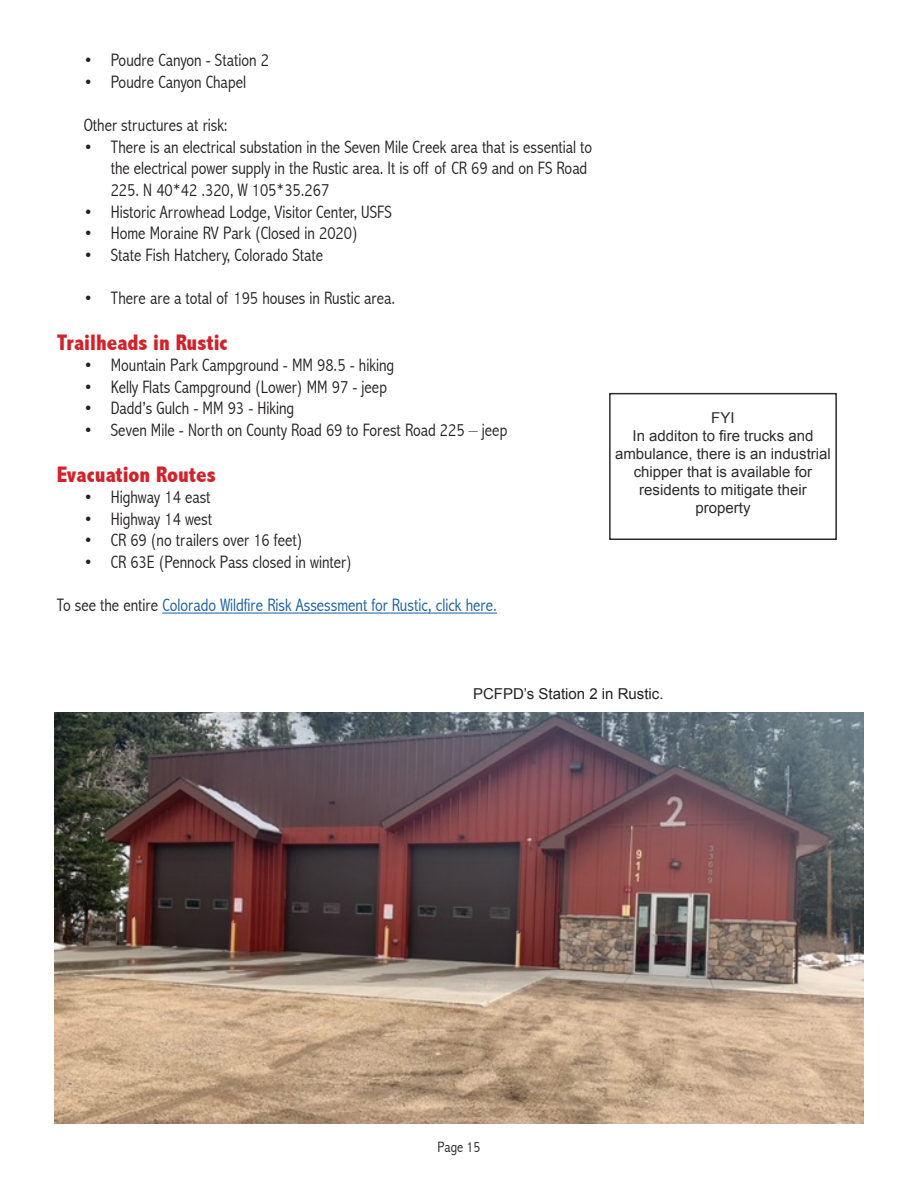
<style>
.page{position:relative;width:918px;height:1188px;background:#fff}
.page>*{position:absolute;margin:0;border:0;box-sizing:border-box;transform-origin:0 0}
.Paragraph_Goal_-_Red{font:800 condensed 22.5px "Abadi";color:#d1232a}
.t1{font:300 condensed 18px/21.6px "Abadi";color:#231f20}
.t2{font:300 condensed 18px "Abadi";color:#175d9e}
.CWPP-Photo_Captions{font:15px/18px "Arial";color:#231f20;text-align:center}
.t3{font:300 condensed 15px "Abadi";letter-spacing:-.005em;color:#231f20}
.s1{color:#231f20}
</style>
<div class="page">
<hr style="left:162px;top:613px;width:335px;height:1px;background:#175d9e">
<img style="left:54px;top:713px;width:810px;height:410px">
<div style="left:609px;top:393px;width:228px;height:147px;border:2px solid #231f20"></div>
<p class="t1" style="left:84px;top:50px;width:187px">• Poudre Canyon - Station 2</p>
<p class="t1" style="left:84px;top:71px;width:164px">• Poudre Canyon Chapel</p>
<p class="t1" style="left:84px;top:114px;width:145px">Other structures at risk:</p>
<p class="t1" style="left:111px;top:136px;width:483px;text-indent:-27px">• There is an electrical substation in the Seven Mile Creek area that is essential to the electrical power supply in the Rustic area. It is off of CR 69 and on FS Road<br>225. N 40*42 .320, W 105*35.267</p>
<p class="t1" style="left:84px;top:201px;width:310px">• Historic Arrowhead Lodge, Visitor Center, USFS</p>
<p class="t1" style="left:84px;top:222px;width:276px">• Home Moraine RV Park (Closed in 2020)</p>
<p class="t1" style="left:84px;top:244px;width:241px">• State Fish Hatchery, Colorado State</p>
<p class="t1" style="left:84px;top:287px;width:313px">• There are a total of 195 houses in Rustic area.</p>
<p class="Paragraph_Goal_-_Red" style="left:57px;top:329px;width:173px">Trailheads in Rustic</p>
<p class="t1" style="left:84px;top:354px;width:312px">• Mountain Park Campground - MM 98.5 - hiking</p>
<p class="t1" style="left:84px;top:376px;width:305px">• Kelly Flats Campground (Lower) MM 97 - jeep</p>
<p class="t1" style="left:84px;top:398px;width:212px">• Dadd’s Gulch - MM 93 - Hiking</p>
<p class="t1" style="left:84px;top:419px;width:425px">• Seven Mile - North on County Road 69 to Forest Road 225 – jeep</p>
<p class="Paragraph_Goal_-_Red" style="left:57px;top:461px;width:161px">Evacuation Routes</p>
<p class="t1" style="left:84px;top:486px;width:128px">• Highway 14 east</p>
<p class="t1" style="left:84px;top:508px;width:130px">• Highway 14 west</p>
<p class="t1" style="left:84px;top:530px;width:220px">• CR 69 (no trailers over 16 feet)</p>
<p class="t1" style="left:84px;top:551px;width:270px">• CR 63E (Pennock Pass closed in winter)</p>
<p class="t2" style="left:57px;top:595px;width:442px"><span class="s1">To see the entire</span> Colorado Wildfire Risk Assessment for Rustic, click here.</p>
<p class="CWPP-Photo_Captions" style="left:615px;top:409px;width:217px">FYI<br>In additon to fire trucks and ambulance, there is an industrial chipper that is available for residents to mitigate their property</p>
<p class="CWPP-Photo_Captions" style="left:473px;top:685px;width:192px">PCFPD’s Station 2 in Rustic.</p>
<p class="t3" style="left:438px;top:1139px;width:44px">Page 15</p>
</div>
